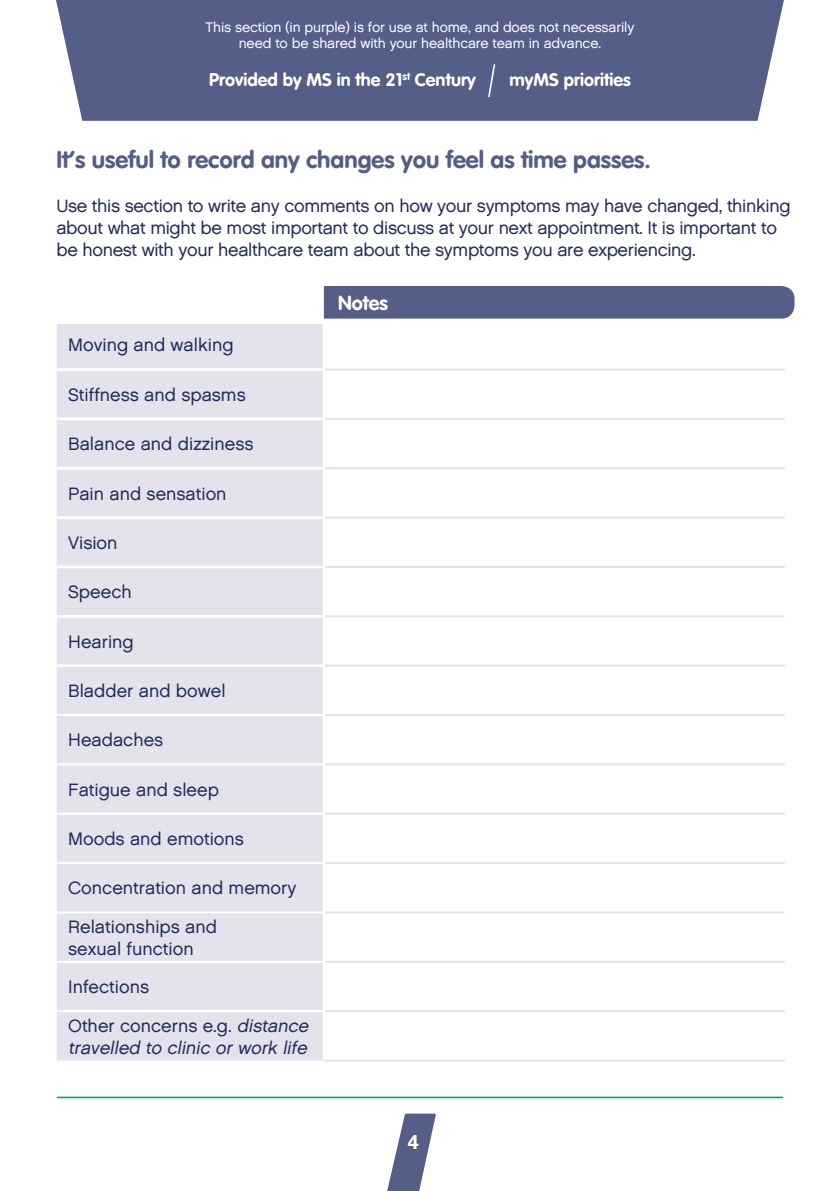
<style>
.page{position:relative;width:840px;height:1191px;background:#fff}
.page>*{position:absolute;margin:0;border:0;box-sizing:border-box;transform-origin:0 0}
.t1{font:24px "VAG Rounded Bold";color:#545e86}
.t2{font:20px "VAG Rounded Bold";color:#fff}
.t3{font:700 19.8px "Univers LT Std";color:#fff}
.t4{font:18px/38.8px "Chalet London Nineteen Sixty";color:#222e59}
.t5{font:18px/21.6px "Chalet London Nineteen Sixty";letter-spacing:-.02em;color:#222e59}
.t6{font:18px "VAG Rounded Bold";color:#fff}
.t7{font:italic 18px "Chalet London Nineteen Sixty";color:#222e59}
.t8{font:14px/16.8px "Chalet London Nineteen Sixty";letter-spacing:-.01em;color:#fff;text-align:center}
.s1{font-style:italic}
</style>
<div class="page">
<div style="left:57px;top:327px;width:266px;height:733px;background:#e4e3ec"></div>
<svg style="left:325px;top:370px;width:459px;height:593px"></svg>
<hr style="left:57px;top:368px;width:266px;height:3px;background:#fff">
<hr style="left:57px;top:417px;width:266px;height:3px;background:#fff">
<hr style="left:57px;top:467px;width:266px;height:2px;background:#fff">
<hr style="left:57px;top:516px;width:266px;height:3px;background:#fff">
<hr style="left:57px;top:565px;width:266px;height:3px;background:#fff">
<hr style="left:57px;top:615px;width:266px;height:2px;background:#fff">
<hr style="left:57px;top:664px;width:266px;height:3px;background:#fff">
<hr style="left:325px;top:368px;width:459px;height:2px;background:#e4e3ec">
<hr style="left:325px;top:418px;width:459px;height:2px;background:#e4e3ec">
<hr style="left:325px;top:467px;width:459px;height:2px;background:#e4e3ec">
<hr style="left:325px;top:516px;width:459px;height:2px;background:#e4e3ec">
<hr style="left:325px;top:566px;width:459px;height:2px;background:#e4e3ec">
<hr style="left:325px;top:615px;width:459px;height:2px;background:#e4e3ec">
<hr style="left:325px;top:664px;width:459px;height:2px;background:#e4e3ec">
<hr style="left:325px;top:714px;width:459px;height:2px;background:#e4e3ec">
<hr style="left:325px;top:763px;width:459px;height:2px;background:#e4e3ec">
<hr style="left:325px;top:812px;width:459px;height:2px;background:#e4e3ec">
<hr style="left:325px;top:862px;width:459px;height:2px;background:#e4e3ec">
<hr style="left:325px;top:911px;width:459px;height:2px;background:#e4e3ec">
<hr style="left:325px;top:960px;width:459px;height:2px;background:#e4e3ec">
<hr style="left:325px;top:1010px;width:459px;height:2px;background:#e4e3ec">
<hr style="left:57px;top:763px;width:268px;height:2px;background:#fff">
<hr style="left:57px;top:812px;width:268px;height:2px;background:#fff">
<hr style="left:57px;top:862px;width:268px;height:2px;background:#fff">
<hr style="left:57px;top:911px;width:268px;height:2px;background:#fff">
<hr style="left:57px;top:960px;width:268px;height:2px;background:#fff">
<hr style="left:57px;top:1010px;width:268px;height:2px;background:#fff">
<hr style="left:57px;top:714px;width:268px;height:2px;background:#fff">
<hr style="left:323px;top:1059px;width:461px;height:2px;background:#e4e3ec">
<svg style="left:57px;top:286px;width:738px;height:41px"></svg>
<svg style="left:387px;top:1113px;width:49px;height:78px"></svg>
<div style="left:56px;top:0;width:727px;height:121px;background:#545e86"></div>
<hr style="left:57px;top:1096px;width:725px;height:2px;background:#00a46b">
<svg style="left:487px;top:63px;width:9px;height:35px"></svg>
<p class="t8" style="left:205px;top:18px;width:430px">This section (in purple) is for use at home, and does not necessarily need to be shared with your healthcare team in advance.</p>
<p class="t6" style="left:209px;top:69px;width:268px">Provided by MS in the 21<sup>st</sup> Century</p>
<p class="t6" style="left:509px;top:69px;width:123px">myMS priorities</p>
<h1 class="t1" style="left:56px;top:146px;width:595px">It’s useful to record any changes you feel as time passes.</h1>
<p class="t5" style="left:56px;top:195px;width:735px">Use this section to write any comments on how your symptoms may have changed, thinking about what might be most important to discuss at your next appointment. It is important to be honest with your healthcare team about the symptoms you are experiencing.</p>
<p class="t4" style="left:68px;top:325px;width:167px">Moving and walking</p>
<p class="t4" style="left:68px;top:375px;width:179px">Stiffness and spasms</p>
<p class="t4" style="left:68px;top:424px;width:187px">Balance and dizziness</p>
<p class="t4" style="left:68px;top:474px;width:160px">Pain and sensation</p>
<p class="t4" style="left:68px;top:523px;width:51px">Vision</p>
<p class="t4" style="left:68px;top:572px;width:65px">Speech</p>
<p class="t4" style="left:68px;top:622px;width:67px">Hearing</p>
<p class="t4" style="left:68px;top:671px;width:159px">Bladder and bowel</p>
<p class="t4" style="left:68px;top:720px;width:97px">Headaches</p>
<p class="t4" style="left:68px;top:770px;width:152px">Fatigue and sleep</p>
<p class="t4" style="left:68px;top:819px;width:177px">Moods and emotions</p>
<p class="t4" style="left:68px;top:868px;width:230px">Concentration and memory<br>Relationships and</p>
<p class="t4" style="left:68px;top:929px;width:245px">sexual function<br>Infections<br>Other concerns e.g. <span class="s1">distance</span></p>
<p class="t7" style="left:68px;top:1036px;width:244px">travelled to clinic or work life</p>
<p class="t2" style="left:338px;top:291px;width:51px">Notes</p>
<p class="t3" style="left:407px;top:1130px;width:13px">4</p>
</div>
